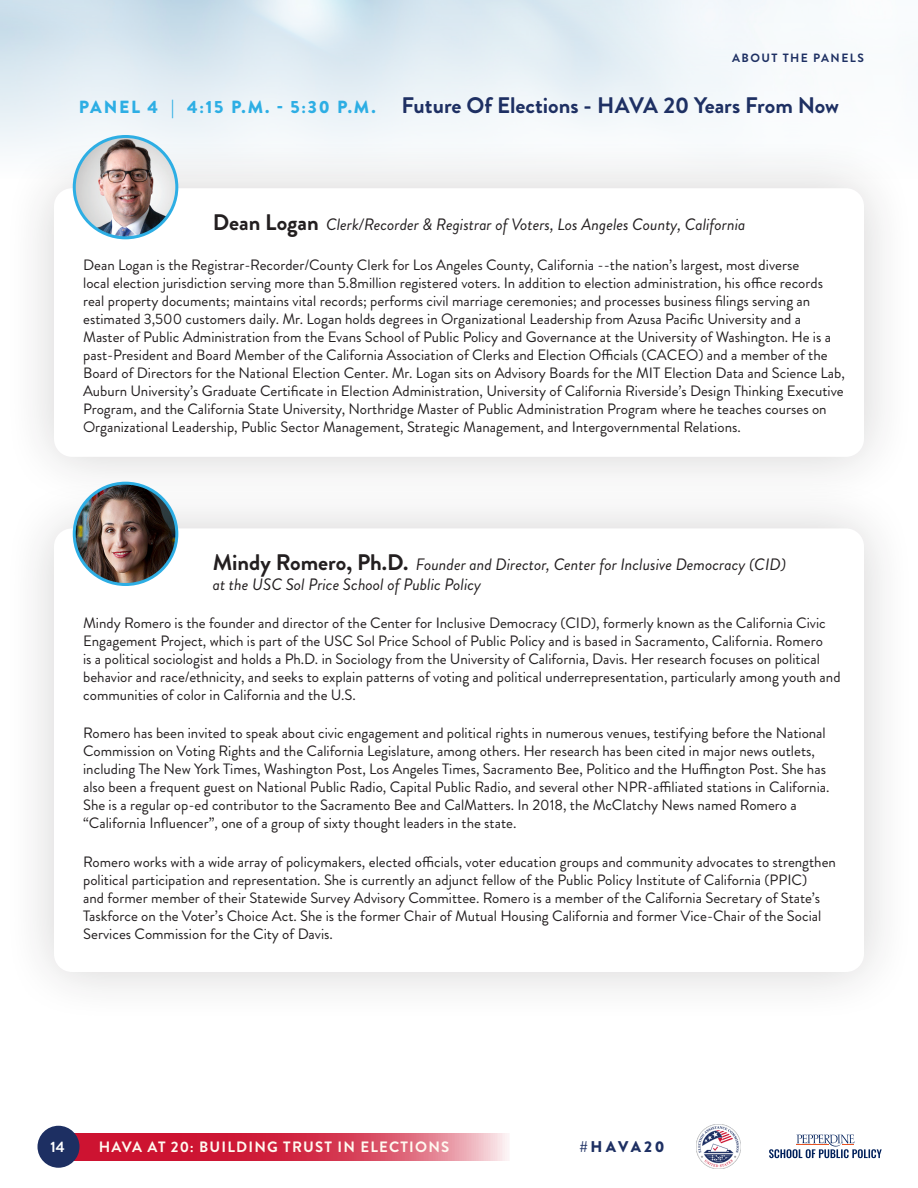
<style>
.page{position:relative;width:918px;height:1188px;background:#fff}
.page>*{position:absolute;margin:0;border:0;box-sizing:border-box;transform-origin:0 0}
.Body_NEW{font:700 22.5px "Brandon Grotesque";color:#1e3063}
.Body{font:italic 16.5px/19.8px "Brandon Grotesque";color:#231f20}
.t1{font:900 15.6px "Brandon Grotesque";letter-spacing:.18em;color:#1e3063}
.Body_NEW-2{font:15px/18px "Brandon Grotesque";color:#231f20}
.t2{font:700 15px "Brandon Grotesque";letter-spacing:.08em;color:#fff9f0}
.t3{font:700 15px "Brandon Grotesque";color:#fff}
.t4{font:700 12px "Brandon Grotesque";letter-spacing:.12em;color:#1e3063}
.s1{font-weight:900;font-size:17.55px;color:#2daee4}
.s2{font-weight:700;font-style:normal;font-size:22.5px}
</style>
<div class="page">
<div style="left:1px;top:136px;width:916px;height:373px;background:#f5f6f7"></div>
<div style="left:54px;top:188px;width:810px;height:269px;background:#fff;border-radius:18px"></div>
<div style="left:1px;top:476px;width:916px;height:548px;background:#f8f8f8"></div>
<div style="left:54px;top:528px;width:810px;height:444px;background:#fff;border-radius:18px"></div>
<img style="left:74px;top:136px;width:103px;height:102px">
<div style="left:73px;top:135px;width:105px;height:104px;border:3px solid #2daee4;border-radius:50%"></div>
<img style="left:74px;top:483px;width:103px;height:102px">
<div style="left:73px;top:482px;width:105px;height:104px;border:3px solid #2daee4;border-radius:50%"></div>
<svg style="left:75px;top:1133px;width:434px;height:28px;background:#d7445b"></svg>
<div style="left:38px;top:1126px;width:42px;height:42px;background:#1d2f62;border-radius:50%"></div>
<svg style="left:769px;top:1135px;width:113px;height:23px"></svg>
<img style="left:696px;top:1124px;width:44px;height:44px">
<p class="t4" style="left:732px;top:50px;width:133px">ABOUT THE PANELS</p>
<p class="Body_NEW" style="left:79px;top:89px;width:762px"><span class="s1">PANEL 4 | 4:15 P.M. - 5:30 P.M.</span> Future Of Elections - HAVA 20 Years From Now</p>
<p class="Body" style="left:213px;top:215px;width:534px"><span class="s2">Dean Logan</span> Clerk/Recorder &amp; Registrar of Voters, Los Angeles County, California</p>
<p class="Body_NEW-2" style="left:83px;top:256px;width:763px">Dean Logan is the Registrar-Recorder/County Clerk for Los Angeles County, California --the nation’s largest, most diverse<br>local election jurisdiction serving more than 5.8million registered voters. In addition to election administration, his office records real property documents; maintains vital records; performs civil marriage ceremonies; and processes business filings serving an estimated 3,500 customers daily. Mr. Logan holds degrees in Organizational Leadership from Azusa Pacific University and a Master of Public Administration from the Evans School of Public Policy and Governance at the University of Washington. He is a past-President and Board Member of the California Association of Clerks and Election Officials (CACEO) and a member of the Board of Directors for the National Election Center. Mr. Logan sits on Advisory Boards for the MIT Election Data and Science Lab, Auburn University’s Graduate Certificate in Election Administration, University of California Riverside’s Design Thinking Executive Program, and the California State University, Northridge Master of Public Administration Program where he teaches courses on Organizational Leadership, Public Sector Management, Strategic Management, and Intergovernmental Relations.</p>
<p class="Body" style="left:213px;top:555px;width:575px"><span class="s2">Mindy Romero, Ph.D.</span> Founder and Director, Center for Inclusive Democracy (CID) at the USC Sol Price School of Public Policy</p>
<p class="Body_NEW-2" style="left:83px;top:614px;width:759px">Mindy Romero is the founder and director of the Center for Inclusive Democracy (CID), formerly known as the California Civic Engagement Project, which is part of the USC Sol Price School of Public Policy and is based in Sacramento, California. Romero<br>is a political sociologist and holds a Ph.D. in Sociology from the University of California, Davis. Her research focuses on political behavior and race/ethnicity, and seeks to explain patterns of voting and political underrepresentation, particularly among youth and communities of color in California and the U.S.</p>
<p class="Body_NEW-2" style="left:83px;top:724px;width:748px">Romero has been invited to speak about civic engagement and political rights in numerous venues, testifying before the National Commission on Voting Rights and the California Legislature, among others. Her research has been cited in major news outlets, including The New York Times, Washington Post, Los Angeles Times, Sacramento Bee, Politico and the Huffington Post. She has also been a frequent guest on National Public Radio, Capital Public Radio, and several other NPR-affiliated stations in California.<br>She is a regular op-ed contributor to the Sacramento Bee and CalMatters. In 2018, the McClatchy News named Romero a “California Influencer”, one of a group of sixty thought leaders in the state.</p>
<p class="Body_NEW-2" style="left:83px;top:853px;width:754px">Romero works with a wide array of policymakers, elected officials, voter education groups and community advocates to strengthen political participation and representation. She is currently an adjunct fellow of the Public Policy Institute of California (PPIC)<br>and former member of their Statewide Survey Advisory Committee. Romero is a member of the California Secretary of State’s Taskforce on the Voter’s Choice Act. She is the former Chair of Mutual Housing California and former Vice-Chair of the Social Services Commission for the City of Davis.</p>
<p class="t3" style="left:51px;top:1136px;width:16px">14</p>
<p class="t2" style="left:99px;top:1136px;width:352px">HAVA AT 20: BUILDING TRUST IN ELECTIONS</p>
<p class="t1" style="left:579px;top:1135px;width:87px">#HAVA20</p>
</div>
